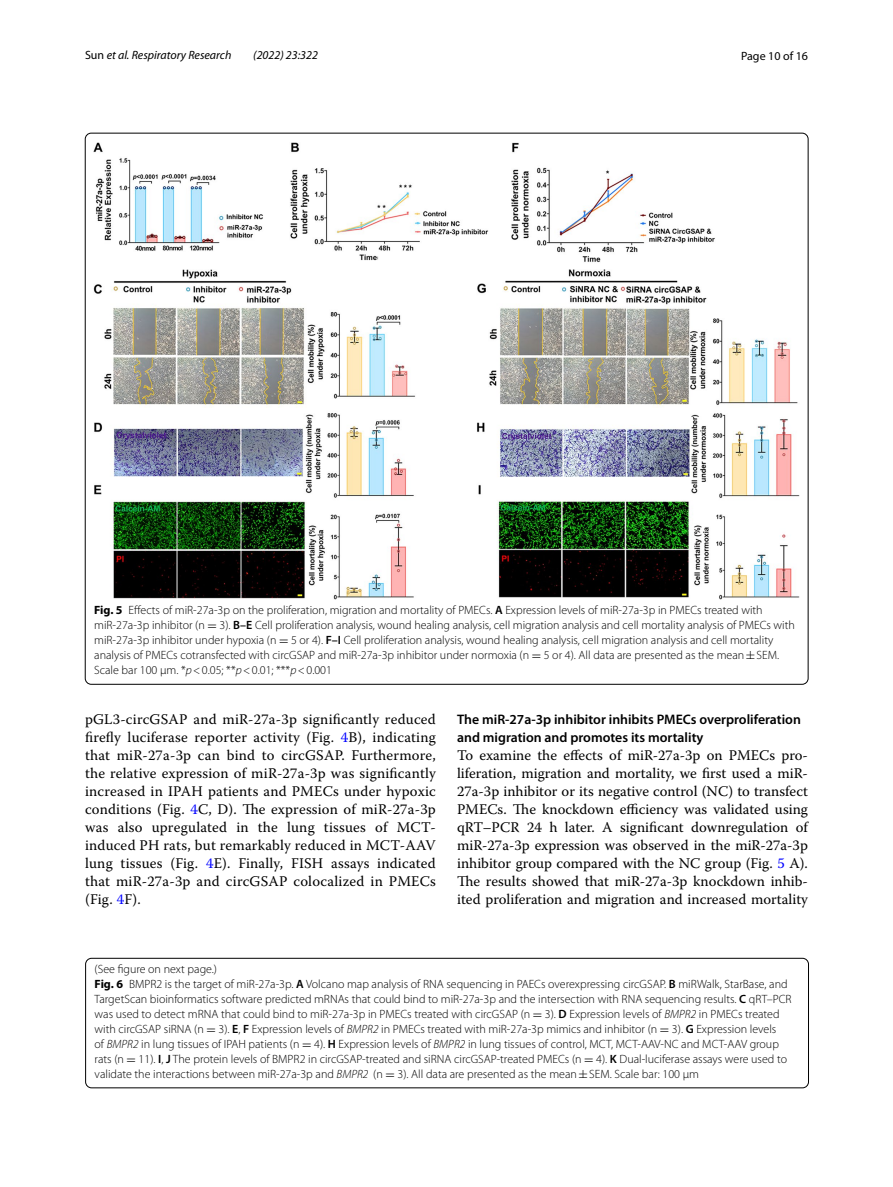
<style>
.page{position:relative;width:893px;height:1187px;background:#fff}
.page>*{position:absolute;margin:0;border:0;box-sizing:border-box;transform-origin:0 0}
.t1{font:14.7px/18px "Warnock Pro";letter-spacing:.005em;color:#000;text-align:justify}
.t2{font:600 13.8px/18px "Myriad Pro";color:#000}
.t3{font:300 12px/15px "Myriad Pro";color:#000}
.t4{font:italic 12px "Myriad Pro";color:#000}
.t5{font:12px "Myriad Pro";color:#000}
.s1{font-style:normal}
.s2{font-weight:700}
.s3{font-weight:600}
.s4{font-family:"MTSY";font-weight:400}
.s5{font-style:italic}
.s6{color:#00f}
</style>
<div class="page">
<img style="left:94px;top:142px;width:706px;height:457px">
<div style="left:85px;top:958px;width:724px;height:129px;border:1px solid #000;border-radius:6px"></div>
<p class="t4" style="left:85px;top:48px;width:148px"><span class="s1">Sun</span> et al. Respiratory Research</p>
<p class="t4" style="left:253px;top:48px;width:66px">(2022) 23:322</p>
<p class="t5" style="left:741px;top:48px;width:68px">Page 10 of 16</p>
<p class="t3" style="left:94px;top:603px;width:702px"><span class="s2">Fig. 5</span> Effects of miR-27a-3p on the proliferation, migration and mortality of PMECs. <span class="s3">A</span> Expression levels of miR-27a-3p in PMECs treated with miR-27a-3p inhibitor (n <span class="s4">=</span> 3). <span class="s3">B–E</span> Cell proliferation analysis, wound healing analysis, cell migration analysis and cell mortality analysis of PMECs with miR-27a-3p inhibitor under hypoxia (n <span class="s4">=</span> 5 or 4). <span class="s3">F–I</span> Cell proliferation analysis, wound healing analysis, cell migration analysis and cell mortality analysis of PMECs cotransfected with circGSAP and miR-27a-3p inhibitor under normoxia (n <span class="s4">=</span> 5 or 4). All data are presented as the mean<span class="s4">±</span>SEM.<br>Scale bar 100 μm. *<span class="s5">p</span>&lt;0.05; **<span class="s5">p</span>&lt;0.01; ***<span class="s5">p</span>&lt;0.001</p>
<p class="t1" style="left:85px;top:710px;width:352px">pGL3-circGSAP and miR-27a-3p significantly reduced firefly luciferase reporter activity (Fig. <span class="s6">4</span>B), indicating that miR-27a-3p can bind to circGSAP. Furthermore, the relative expression of miR-27a-3p was significantly increased in IPAH patients and PMECs under hypoxic conditions (Fig. <span class="s6">4</span>C, D). The expression of miR-27a-3p was also upregulated in the lung tissues of MCT&shy;induced PH rats, but remarkably reduced in MCT-AAV lung tissues (Fig. <span class="s6">4</span>E). Finally, FISH assays indicated that miR-27a-3p and circGSAP colocalized in PMECs (Fig. <span class="s6">4</span>F).</p>
<p class="t2" style="left:457px;top:709px;width:345px">The miR‑27a‑3p inhibitor inhibits PMECs overproliferation and migration and promotes its mortality</p>
<p class="t1" style="left:457px;top:745px;width:352px">To examine the effects of miR-27a-3p on PMECs pro&shy;liferation, migration and mortality, we first used a miR-27a-3p inhibitor or its negative control (NC) to transfect PMECs. The knockdown efficiency was validated using qRT–PCR 24 h later. A significant downregulation of miR-27a-3p expression was observed in the miR-27a-3p inhibitor group compared with the NC group (Fig. <span class="s6">5</span> A).<br>The results showed that miR-27a-3p knockdown inhib&shy;ited proliferation and migration and increased mortality</p>
<p class="t3" style="left:95px;top:961px;width:124px">(See figure on next page.)</p>
<p class="t3" style="left:95px;top:976px;width:698px"><span class="s2">Fig. 6</span> BMPR2 is the target of miR-27a-3p. <span class="s3">A</span> Volcano map analysis of RNA sequencing in PAECs overexpressing circGSAP. <span class="s3">B</span> miRWalk, StarBase, and TargetScan bioinformatics software predicted mRNAs that could bind to miR-27a-3p and the intersection with RNA sequencing results. <span class="s3">C</span> qRT–PCR was used to detect mRNA that could bind to miR-27a-3p in PMECs treated with circGSAP (n <span class="s4">=</span> 3). <span class="s3">D</span> Expression levels of <span class="s5">BMPR2</span> in PMECs treated with circGSAP siRNA (n <span class="s4">=</span> 3). <span class="s3">E</span>, <span class="s3">F</span> Expression levels of <span class="s5">BMPR2</span> in PMECs treated with miR-27a-3p mimics and inhibitor (n <span class="s4">=</span> 3). <span class="s3">G</span> Expression levels<br>of <span class="s5">BMPR2</span> in lung tissues of IPAH patients (n <span class="s4">=</span> 4). <span class="s3">H</span> Expression levels of <span class="s5">BMPR2</span> in lung tissues of control, MCT, MCT-AAV-NC and MCT-AAV group rats (n <span class="s4">=</span> 11). <span class="s3">I</span>, <span class="s3">J</span> The protein levels of BMPR2 in circGSAP-treated and siRNA circGSAP-treated PMECs (n <span class="s4">=</span> 4). <span class="s3">K</span> Dual-luciferase assays were used to validate the interactions between miR-27a-3p and <span class="s5">BMPR2</span> (n <span class="s4">=</span> 3). All data are presented as the mean<span class="s4">±</span>SEM. Scale bar: 100 μm</p>
</div>
